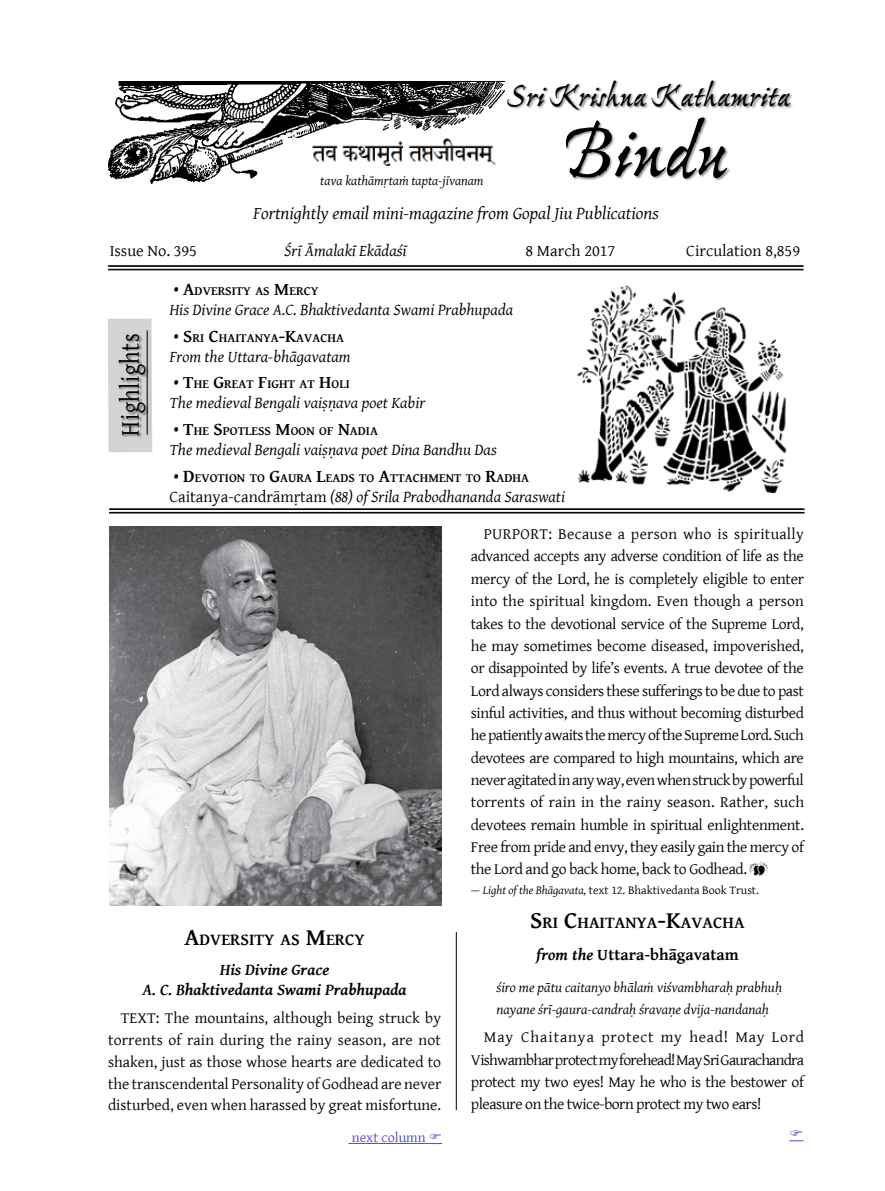
<style>
.page{position:relative;width:885px;height:1191px;background:#fff}
.page>*{position:absolute;margin:0;border:0;box-sizing:border-box;transform-origin:0 0}
.t1{font:700 81px "Ex Ponto Pro";letter-spacing:-.01em;color:#000}
.t2{font:700 33.9px "Ex Ponto Pro";letter-spacing:-.01em;color:#000}
.t3{font:27px "Gentium Basic";letter-spacing:.025em;color:#000;scale:.84 1}
.t4{font:italic 18px "Gentium Basic";color:#000}
.t5{font:700 16.8px "Gentium Basic";color:#000}
.t6{font:italic 16.5px "Gentium Basic";color:#000}
.t7{font:italic 700 16.5px/20px "Gentium Basic";color:#000;text-align:center}
.t8{font:16.5px "Gentium Basic";color:#000}
.t9{font:700 16.5px "Gentium Basic";color:#000}
.t10{font:15.75px/22.4px "Gentium Basic";letter-spacing:-.025em;color:#000;text-align:justify}
.t11{font:italic 14.25px/21.8px "Gentium Basic";color:#000}
.t12{font:14.25px "Gentium Basic";color:#494cc9}
.t13{font:italic 13.5px "Gentium Basic";color:#000}
.t14{font:700 12.6px "Gentium Basic";color:#000}
.t15{font:12px "Gentium Basic";color:#000}
.s1{font-style:inherit}
.s2{font-size:18px}
.s3{font-style:normal}
.s4{font-size:24px}
.s5{font-style:italic}
</style>
<div class="page">
<img style="left:108px;top:81px;width:396px;height:102px">
<div style="left:507px;top:80px;width:286px;height:32px;background:#000;opacity:.45"></div>
<div style="left:565px;top:117px;width:165px;height:64px;background:#000;opacity:.45"></div>
<img style="left:284px;top:139px;width:220px;height:28px">
<div style="left:108px;top:319px;width:44px;height:133px;background:#d1d3d4"></div>
<div style="left:146px;top:330px;width:5px;height:108px;background:#cacccd"></div>
<hr style="left:147px;top:330px;width:1px;height:105px;background:#000">
<div style="left:118px;top:334px;width:31px;height:104px;background:#000;opacity:.45"></div>
<hr style="left:108px;top:266px;width:695px;height:1px;background:#000">
<hr style="left:108px;top:265px;width:695px;height:1px;background:#000">
<hr style="left:108px;top:270px;width:695px;height:1px;background:#000">
<hr style="left:108px;top:269px;width:695px;height:1px;background:#000">
<hr style="left:109px;top:509px;width:695px;height:1px;background:#000">
<hr style="left:109px;top:508px;width:695px;height:1px;background:#000">
<hr style="left:109px;top:513px;width:695px;height:1px;background:#000">
<hr style="left:109px;top:512px;width:695px;height:1px;background:#000">
<hr style="left:456px;top:932px;width:1px;height:178px;background:#000">
<hr style="left:348px;top:1143px;width:80px;height:1px;background:#494cc9">
<img style="left:749px;top:861px;width:18px;height:15px">
<img style="left:110px;top:526px;width:331px;height:380px">
<img style="left:577px;top:285px;width:210px;height:207px">
<svg style="left:428px;top:1143px;width:14px;height:1px"></svg>
<svg style="left:789px;top:1140px;width:14px;height:1px"></svg>
<p class="t13" style="left:320px;top:170px;width:165px">tava kathāmṛtaṁ tapta-jīvanam</p>
<h2 class="t2" style="left:507px;top:74px;width:284px">Sri Krishna Kathamrita</h2>
<h1 class="t1" style="left:561px;top:102px;width:167px">Bindu</h1>
<p class="t4" style="left:253px;top:199px;width:407px">Fortnightly email mini-magazine from Gopal Jiu Publications</p>
<p class="t8" style="left:110px;top:239px;width:89px">Issue No. 395</p>
<p class="t6" style="left:284px;top:239px;width:124px">Śrī Āmalakī Ekādaśī</p>
<p class="t8" style="left:525px;top:239px;width:91px">8 March 2017</p>
<p class="t8" style="left:686px;top:239px;width:115px">Circulation <span class="s1">8,859</span></p>
<h3 class="t3" style="left:110px;top:435px;width:123px;rotate:-90deg">Highlights</h3>
<p class="t14" style="left:174px;top:281px;width:146px"><span class="s2">• A</span>DVERSITY AS <span class="s2">M</span>ERCY</p>
<p class="t6" style="left:169px;top:297px;width:345px">His Divine Grace A.C. Bhaktivedanta Swami Prabhupada</p>
<p class="t14" style="left:174px;top:328px;width:172px"><span class="s2">• S</span>RI <span class="s2">C</span>HAITANYA<span class="s2">-K</span>AVACHA</p>
<p class="t6" style="left:169px;top:344px;width:183px">From the Uttara-bhāgavatam</p>
<p class="t14" style="left:174px;top:375px;width:178px"><span class="s2">• T</span>HE <span class="s2">G</span>REAT <span class="s2">F</span>IGHT AT <span class="s2">H</span>OLI</p>
<p class="t6" style="left:169px;top:391px;width:257px">The medieval Bengali vaiṣṇava poet Kabir</p>
<p class="t14" style="left:174px;top:421px;width:205px"><span class="s2">• T</span>HE <span class="s2">S</span>POTLESS <span class="s2">M</span>OON OF <span class="s2">N</span>ADIA</p>
<p class="t6" style="left:169px;top:437px;width:329px">The medieval Bengali vaiṣṇava poet Dina Bandhu Das</p>
<p class="t14" style="left:174px;top:468px;width:356px"><span class="s2">• D</span>EVOTION TO <span class="s2">G</span>AURA <span class="s2">L</span>EADS TO <span class="s2">A</span>TTACHMENT TO <span class="s2">R</span>ADHA</p>
<p class="t6" style="left:169px;top:484px;width:397px"><span class="s3">Caitanya-candrāmṛtam</span> (88) of Srila Prabodhananda Saraswati</p>
<p class="t5" style="left:184px;top:926px;width:182px"><span class="s4">A</span>DVERSITY AS <span class="s4">M</span>ERCY</p>
<p class="t7" style="left:142px;top:959px;width:265px">His Divine Grace<br>A. C. Bhaktivedanta Swami Prabhupada</p>
<p class="t10" style="left:108px;top:1007px;width:335px;line-height:21.8px;text-indent:13px">TEXT: The mountains, although being struck by torrents of rain during the rainy season, are not shaken, just as those whose hearts are dedicated to the transcendental Personality of Godhead are never disturbed, even when harassed by great misfortune.</p>
<p class="t12" style="left:352px;top:1126px;width:75px">next column</p>
<p class="t10" style="left:471px;top:522px;width:334px;text-indent:13px">PURPORT: Because a person who is spiritually advanced accepts any adverse condition of life as the mercy of the Lord, he is completely eligible to enter into the spiritual kingdom. Even though a person takes to the devotional service of the Supreme Lord, he may sometimes become diseased, impoverished, or disappointed by life’s events. A true devotee of the Lord always considers these sufferings to be due to past sinful activities, and thus without becoming disturbed he patiently awaits the mercy of the Supreme Lord. Such devotees are compared to high mountains, which are never agitated in any way, even when struck by powerful torrents of rain in the rainy season. Rather, such devotees remain humble in spiritual enlightenment.<br>Free from pride and envy, they easily gain the mercy of the Lord and go back home, back to Godhead.</p>
<p class="t15" style="left:471px;top:881px;width:289px">— <span class="s5">Light of the Bhāgavata,</span> text 12. Bhaktivedanta Book Trust.</p>
<p class="t5" style="left:530px;top:910px;width:216px"><span class="s4">S</span>RI <span class="s4">C</span>HAITANYA<span class="s4">-K</span>AVACHA</p>
<p class="t9" style="left:536px;top:941px;width:204px"><span class="s5">from the</span> Uttara-bhāgavatam</p>
<p class="t11" style="left:496px;top:976px;width:287px">śiro me pātu caitanyo bhālaṁ viśvambharaḥ prabhuḥ nayane śrī-gaura-candraḥ śravaṇe dvija-nandanaḥ</p>
<p class="t10" style="left:471px;top:1025px;width:334px;text-indent:13px">May Chaitanya protect my head! May Lord Vishwambhar protect my forehead! May Sri Gaurachandra protect my two eyes! May he who is the bestower of pleasure on the twice-born protect my two ears!</p>
</div>
